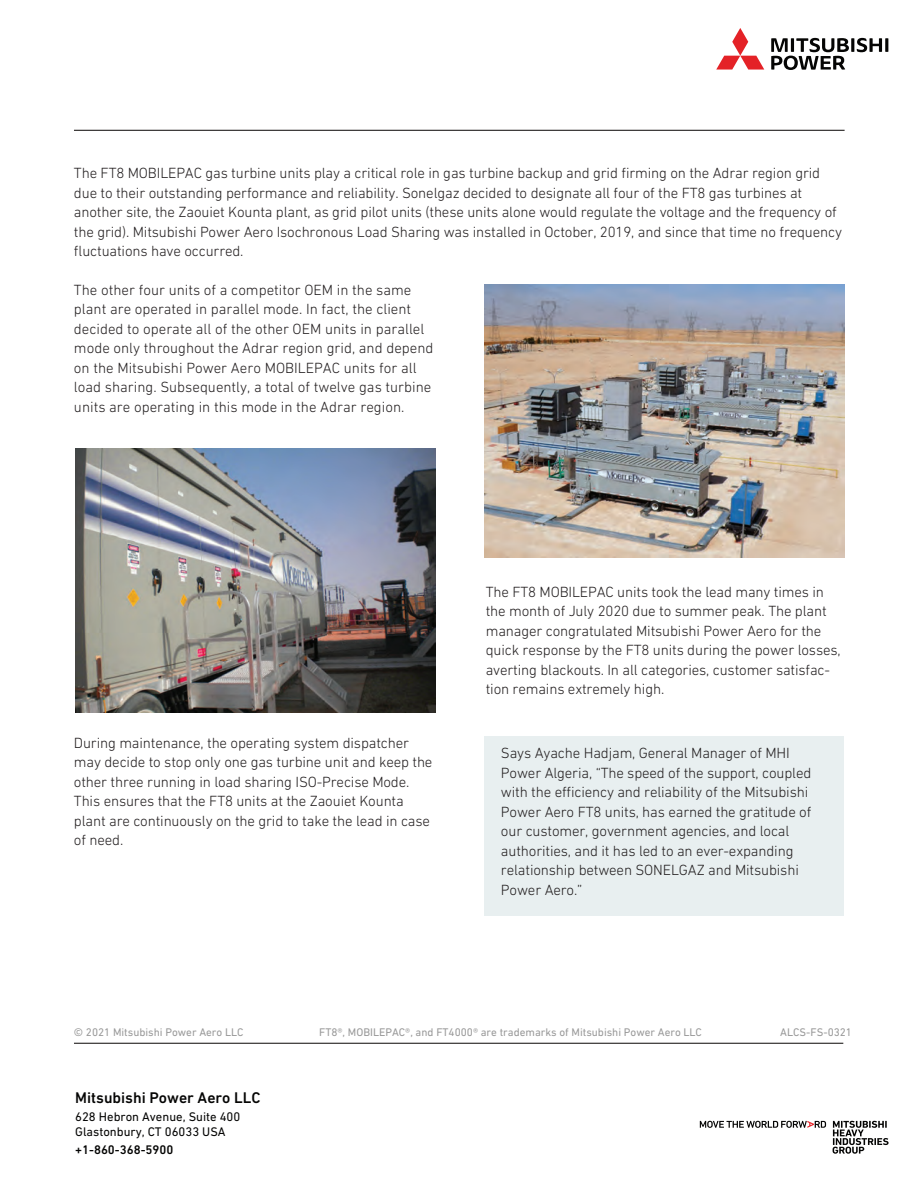
<style>
.page{position:relative;width:918px;height:1188px;background:#fff}
.page>*{position:absolute;margin:0;border:0;box-sizing:border-box;transform-origin:0 0}
.t1{font:500 15.75px "DIN Next LT Pro";color:#050504}
.t2{font:300 15px/19.5px "DIN Next LT Pro";letter-spacing:-.01em;color:#231f20}
.t3{font:12.75px/15.3px "DIN Next LT Pro";color:#050504}
.t4{font:500 12.75px "DIN Next LT Pro";color:#050504}
.t5{font:11.25px "DIN Next LT Pro";color:#999}
</style>
<div class="page">
<div style="left:485px;top:736px;width:359px;height:180px;background:#e8eff0"></div>
<hr style="left:74px;top:1043px;width:769px;height:1px;background:#090605">
<hr style="left:74px;top:130px;width:771px;height:1px;background:#090605">
<svg style="left:771px;top:38px;width:117px;height:32px"></svg>
<svg style="left:716px;top:28px;width:48px;height:42px"></svg>
<svg style="left:833px;top:1121px;width:56px;height:33px"></svg>
<svg style="left:700px;top:1121px;width:126px;height:7px"></svg>
<img style="left:75px;top:448px;width:361px;height:265px">
<img style="left:485px;top:285px;width:360px;height:273px">
<p class="t2" style="left:74px;top:163px;width:770px">The FT8 MOBILEPAC gas turbine units play a critical role in gas turbine backup and grid firming on the Adrar region grid due to their outstanding performance and reliability. Sonelgaz decided to designate all four of the FT8 gas turbines at another site, the Zaouiet Kounta plant, as grid pilot units (these units alone would regulate the voltage and the frequency of the grid). Mitsubishi Power Aero Isochronous Load Sharing was installed in October, 2019, and since that time no frequency fluctuations have occurred.</p>
<p class="t2" style="left:74px;top:280px;width:361px">The other four units of a competitor OEM in the same plant are operated in parallel mode. In fact, the client decided to operate all of the other OEM units in parallel mode only throughout the Adrar region grid, and depend on the Mitsubishi Power Aero MOBILEPAC units for all load sharing. Subsequently, a total of twelve gas turbine units are operating in this mode in the Adrar region.</p>
<p class="t2" style="left:74px;top:733px;width:360px">During maintenance, the operating system dispatcher may decide to stop only one gas turbine unit and keep the other three running in load sharing ISO-Precise Mode.<br>This ensures that the FT8 units at the Zaouiet Kounta plant are continuously on the grid to take the lead in case of need.</p>
<p class="t2" style="left:486px;top:582px;width:357px">The FT8 MOBILEPAC units took the lead many times in the month of July 2020 due to summer peak. The plant manager congratulated Mitsubishi Power Aero for the quick response by the FT8 units during the power losses, averting blackouts. In all categories, customer satisfac&shy;tion remains extremely high.</p>
<p class="t2" style="left:501px;top:743px;width:312px">Says Ayache Hadjam, General Manager of MHI Power Algeria, “The speed of the support, coupled with the efficiency and reliability of the Mitsubishi Power Aero FT8 units, has earned the gratitude of our customer, government agencies, and local authorities, and it has led to an ever-expanding relationship between SONELGAZ and Mitsubishi Power Aero.”</p>
<p class="t5" style="left:74px;top:1025px;width:171px">© 2021 Mitsubishi Power Aero LLC</p>
<p class="t5" style="left:319px;top:1025px;width:384px">FT8®, MOBILEPAC®, and FT4000® are trademarks of Mitsubishi Power Aero LLC</p>
<p class="t5" style="left:780px;top:1025px;width:73px">ALCS-FS-0321</p>
<p class="t1" style="left:75px;top:1088px;width:187px">Mitsubishi Power Aero LLC</p>
<p class="t3" style="left:75px;top:1109px;width:167px">628 Hebron Avenue, Suite 400<br>Glastonbury, CT 06033 USA</p>
<p class="t4" style="left:75px;top:1142px;width:100px">+1-860-368-5900</p>
</div>
